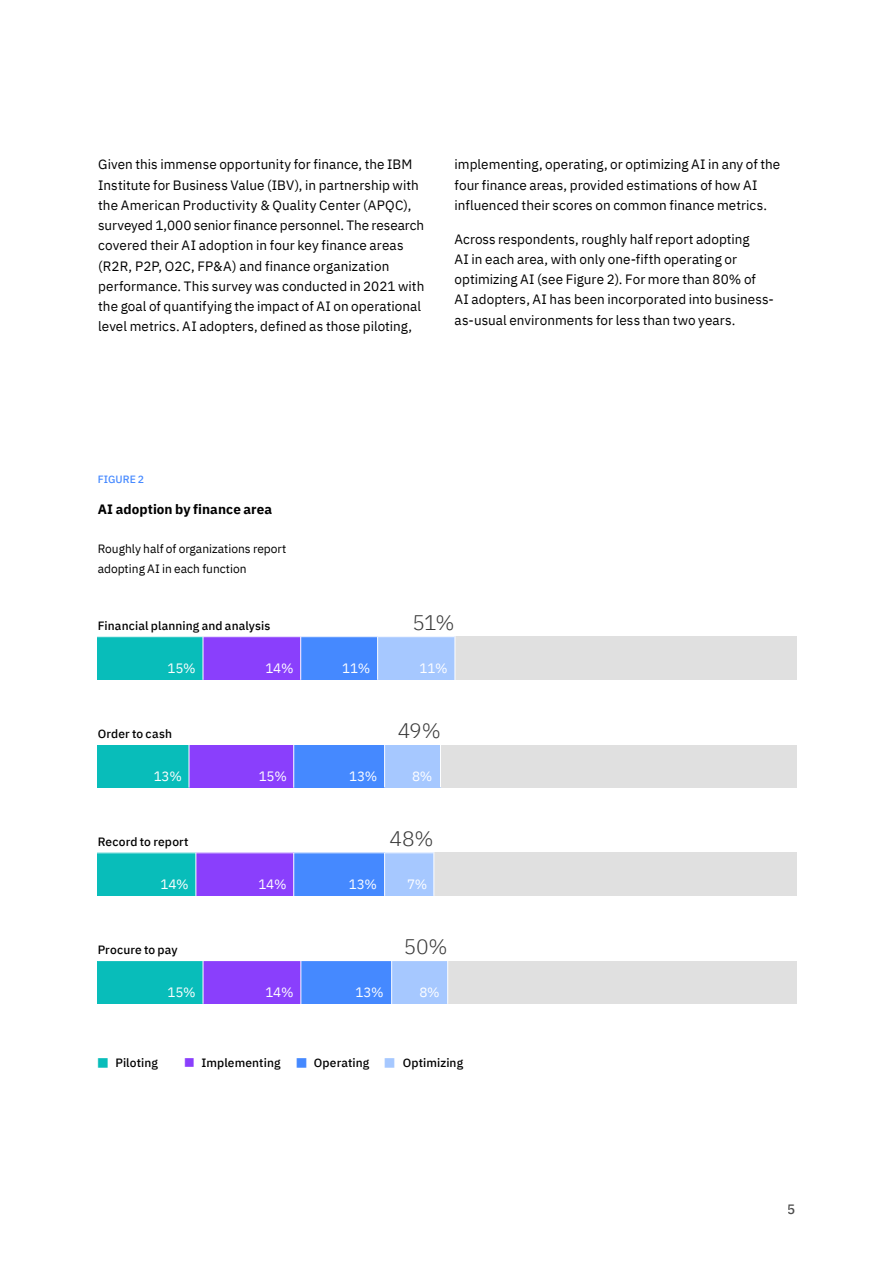
<style>
.page{position:relative;width:893px;height:1263px;background:#fff}
.page>*{position:absolute;margin:0;border:0;box-sizing:border-box;transform-origin:0 0}
.t1{font:300 21px "IBM Plex Sans";letter-spacing:-.03em;color:#393939}
.t2{font:13.5px/20.2px "IBM Plex Sans";letter-spacing:.005em;color:#000}
.t3{font:13.5px "IBM Plex Sans";letter-spacing:-.02em;color:#fff}
.t4{font:700 13.5px "IBM Plex Sans";letter-spacing:.005em;color:#000}
.t5{font:13.5px "IBM Plex Sans Medm";color:#000}
.t6{font:12px "IBM Plex Sans Medm";letter-spacing:.01em;color:#000}
.t7{font:12px/20.2px "IBM Plex Sans";color:#000}
.t8{font:10.5px "IBM Plex Sans Medm";letter-spacing:.01em;color:#4589ff}
.s1{color:#08bdba}
.s2{color:#8a3ffc}
.s3{color:#4589ff}
.s4{color:#a6c8ff}
</style>
<div class="page">
<div style="left:98px;top:636px;width:698px;height:44px;background:#e0e0e0"></div>
<div style="left:98px;top:744px;width:698px;height:43px;background:#e0e0e0"></div>
<div style="left:98px;top:852px;width:698px;height:44px;background:#e0e0e0"></div>
<div style="left:98px;top:960px;width:698px;height:43px;background:#e0e0e0"></div>
<div style="left:378px;top:636px;width:76px;height:44px;background:#a6c8ff"></div>
<div style="left:385px;top:744px;width:55px;height:43px;background:#a6c8ff"></div>
<div style="left:385px;top:852px;width:48px;height:44px;background:#a6c8ff"></div>
<div style="left:392px;top:960px;width:56px;height:43px;background:#a6c8ff"></div>
<div style="left:301px;top:636px;width:77px;height:44px;background:#4589ff"></div>
<div style="left:294px;top:744px;width:91px;height:43px;background:#4589ff"></div>
<div style="left:294px;top:852px;width:91px;height:44px;background:#4589ff"></div>
<div style="left:301px;top:960px;width:91px;height:43px;background:#4589ff"></div>
<div style="left:203px;top:636px;width:98px;height:44px;background:#8a3ffc"></div>
<div style="left:189px;top:744px;width:105px;height:43px;background:#8a3ffc"></div>
<div style="left:196px;top:852px;width:98px;height:44px;background:#8a3ffc"></div>
<div style="left:203px;top:960px;width:98px;height:43px;background:#8a3ffc"></div>
<div style="left:97px;top:636px;width:106px;height:44px;background:#08bdba"></div>
<div style="left:97px;top:744px;width:92px;height:43px;background:#08bdba"></div>
<div style="left:97px;top:852px;width:99px;height:44px;background:#08bdba"></div>
<div style="left:97px;top:960px;width:106px;height:43px;background:#08bdba"></div>
<hr style="left:96px;top:636px;width:358px;height:1px;background:#fff">
<hr style="left:94px;top:852px;width:339px;height:1px;background:#fff">
<hr style="left:98px;top:960px;width:351px;height:1px;background:#fff">
<hr style="left:203px;top:636px;width:1px;height:44px;background:#fff">
<hr style="left:300px;top:636px;width:1px;height:44px;background:#fff">
<hr style="left:377px;top:636px;width:1px;height:44px;background:#fff">
<hr style="left:189px;top:744px;width:1px;height:43px;background:#fff">
<hr style="left:293px;top:744px;width:1px;height:43px;background:#fff">
<hr style="left:384px;top:744px;width:1px;height:43px;background:#fff">
<hr style="left:97px;top:744px;width:344px;height:1px;background:#fff">
<hr style="left:195px;top:852px;width:1px;height:44px;background:#fff">
<hr style="left:293px;top:853px;width:1px;height:43px;background:#fff">
<hr style="left:384px;top:852px;width:1px;height:44px;background:#fff">
<hr style="left:203px;top:960px;width:1px;height:43px;background:#fff">
<hr style="left:300px;top:960px;width:1px;height:44px;background:#fff">
<hr style="left:391px;top:960px;width:1px;height:44px;background:#fff">
<hr style="left:455px;top:611px;width:1px;height:69px;background:#fff">
<hr style="left:440px;top:718px;width:1px;height:69px;background:#fff">
<hr style="left:433px;top:827px;width:1px;height:69px;background:#fff">
<hr style="left:447px;top:935px;width:1px;height:69px;background:#fff">
<p class="t2" style="left:98px;top:153px;width:328px">Given this immense opportunity for finance, the IBM Institute for Business Value (IBV), in partnership with the American Productivity &amp; Quality Center (APQC), surveyed 1,000 senior finance personnel. The research covered their AI adoption in four key finance areas (R2R, P2P, O2C, FP&amp;A) and finance organization performance. This survey was conducted in 2021 with the goal of quantifying the impact of AI on operational level metrics. AI adopters, defined as those piloting,</p>
<p class="t2" style="left:455px;top:153px;width:327px">implementing, operating, or optimizing AI in any of the four finance areas, provided estimations of how AI influenced their scores on common finance metrics.</p>
<p class="t2" style="left:455px;top:227px;width:321px">Across respondents, roughly half report adopting<br>AI in each area, with only one-fifth operating or optimizing AI (see Figure 2). For more than 80% of<br>AI adopters, AI has been incorporated into business&shy;as-usual environments for less than two years.</p>
<p class="t8" style="left:98px;top:471px;width:48px">FIGURE 2</p>
<p class="t4" style="left:98px;top:499px;width:176px">AI adoption by finance area</p>
<p class="t7" style="left:98px;top:537px;width:190px">Roughly half of organizations report adopting AI in each function</p>
<p class="t6" style="left:98px;top:616px;width:174px">Financial planning and analysis</p>
<p class="t3" style="left:168px;top:658px;width:30px">15%</p>
<p class="t6" style="left:98px;top:725px;width:76px">Order to cash</p>
<p class="t3" style="left:154px;top:765px;width:30px">13%</p>
<p class="t6" style="left:98px;top:833px;width:93px">Record to report</p>
<p class="t3" style="left:161px;top:874px;width:30px">14%</p>
<p class="t6" style="left:98px;top:940px;width:81px">Procure to pay</p>
<p class="t3" style="left:168px;top:981px;width:30px">15%</p>
<p class="t3" style="left:265px;top:658px;width:30px">14%</p>
<p class="t3" style="left:259px;top:765px;width:30px">15%</p>
<p class="t3" style="left:258px;top:874px;width:30px">14%</p>
<p class="t3" style="left:265px;top:981px;width:30px">14%</p>
<p class="t3" style="left:342px;top:658px;width:30px">11%</p>
<p class="t3" style="left:349px;top:765px;width:30px">13%</p>
<h1 class="t1" style="left:412px;top:607px;width:44px">51%</h1>
<p class="t3" style="left:420px;top:658px;width:30px">11%</p>
<h1 class="t1" style="left:398px;top:714px;width:44px">49%</h1>
<p class="t3" style="left:412px;top:765px;width:22px">8%</p>
<p class="t3" style="left:349px;top:874px;width:30px">13%</p>
<h1 class="t1" style="left:389px;top:823px;width:46px">48%</h1>
<p class="t3" style="left:407px;top:874px;width:22px">7%</p>
<h1 class="t1" style="left:404px;top:930px;width:45px">50%</h1>
<p class="t3" style="left:356px;top:981px;width:30px">13%</p>
<p class="t3" style="left:419px;top:981px;width:22px">8%</p>
<p class="t6" style="left:97px;top:1053px;width:63px"><span class="s1">■</span> Piloting</p>
<p class="t6" style="left:184px;top:1053px;width:281px"><span class="s2">■</span> Implementing <span class="s3">■</span> Operating <span class="s4">■</span> Optimizing</p>
<p class="t5" style="left:788px;top:1198px;width:10px">5</p>
</div>
